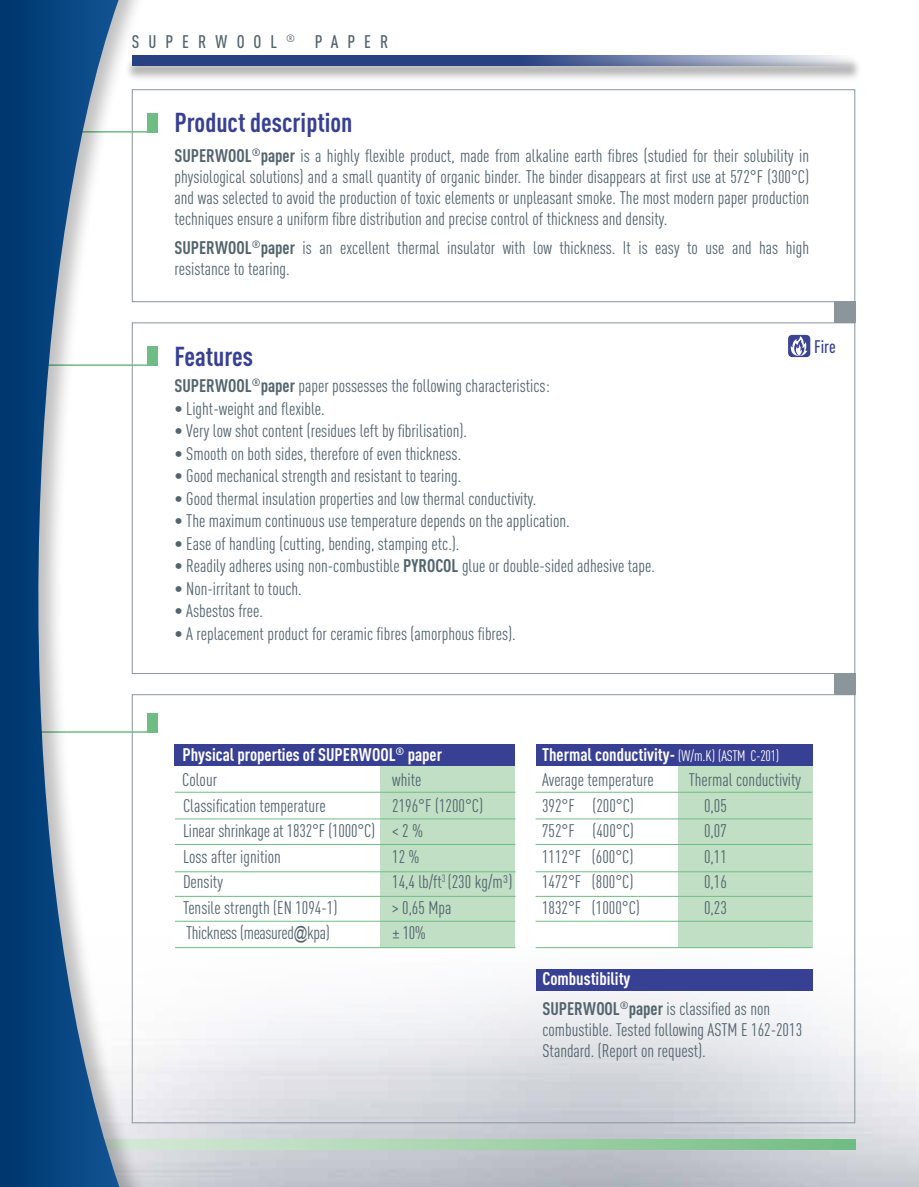
<style>
.page{position:relative;width:919px;height:1187px;background:#fff}
.page>*{position:absolute;margin:0;border:0;box-sizing:border-box;transform-origin:0 0}
.t1{font:700 27px "DIN Cond";color:#384093}
.t2{font:18px/21px "DIN Cond";color:#52646d}
.t3{font:700 18px/25.5px "DIN Cond";color:#fff}
.t4{font:18px "DIN Cond";letter-spacing:-.02em;color:#52646d}
.t5{font:500 18px "DIN Cond";letter-spacing:.5em;color:#52646d}
.t6{font:500 18px "DIN Cond";color:#3b4395}
.s1{font-weight:700}
.s2{font-weight:400;color:#52646d}
.s3{font-family:"Arial"}
.s4{font-weight:400;font-size:15px}
.s5{font-weight:700;color:#fff}
</style>
<div class="page">
<img style="left:166px;top:936px;width:752px;height:250px">
<div style="left:132px;top:89px;width:723px;height:213px;border:1px solid #8a959c"></div>
<div style="left:124px;top:56px;width:738px;height:26px;background:#000;opacity:.3"></div>
<svg style="left:166px;top:55px;width:689px;height:11px;background:#576a9b"></svg>
<div style="left:174px;top:735px;width:203px;height:212px;background:#fff"></div>
<div style="left:536px;top:735px;width:202px;height:212px;background:#fff"></div>
<div style="left:381px;top:765px;width:133px;height:182px;background:#c1dfc4"></div>
<div style="left:678px;top:765px;width:134px;height:182px;background:#c1dfc4"></div>
<div style="left:174px;top:744px;width:340px;height:21px;background:#384093"></div>
<div style="left:536px;top:744px;width:276px;height:21px;background:#384093"></div>
<div style="left:536px;top:968px;width:276px;height:22px;background:#384093"></div>
<svg style="left:166px;top:1139px;width:689px;height:10px;background:#a2d1aa"></svg>
<hr style="left:175px;top:818px;width:340px;height:1px;background:#6fbc85">
<hr style="left:175px;top:947px;width:340px;height:1px;background:#6fbc85">
<hr style="left:175px;top:844px;width:340px;height:1px;background:#6fbc85">
<hr style="left:175px;top:791px;width:340px;height:1px;background:#6fbc85">
<hr style="left:175px;top:871px;width:340px;height:1px;background:#6fbc85">
<hr style="left:175px;top:895px;width:340px;height:1px;background:#6fbc85">
<hr style="left:175px;top:920px;width:340px;height:1px;background:#6fbc85">
<hr style="left:535px;top:818px;width:277px;height:1px;background:#6fbc85">
<hr style="left:535px;top:947px;width:277px;height:1px;background:#6fbc85">
<hr style="left:535px;top:844px;width:277px;height:1px;background:#6fbc85">
<hr style="left:535px;top:791px;width:277px;height:1px;background:#6fbc85">
<hr style="left:535px;top:871px;width:277px;height:1px;background:#6fbc85">
<hr style="left:535px;top:895px;width:277px;height:1px;background:#6fbc85">
<hr style="left:535px;top:920px;width:277px;height:1px;background:#6fbc85">
<div style="left:833px;top:673px;width:22px;height:21px;background:#8a959c"></div>
<div style="left:833px;top:301px;width:22px;height:21px;background:#8a959c"></div>
<div style="left:0;top:0;width:166px;height:1186px;background:#000;opacity:.25"></div>
<svg style="left:0;top:0;width:119px;height:1186px"></svg>
<svg style="left:788px;top:335px;width:22px;height:22px"></svg>
<p class="t5" style="left:132px;top:31px;width:258px">SUPERWOOL <sup>®</sup> PAPER</p>
<h1 class="t1" style="left:174px;top:106px;width:179px">Product description</h1>
<p class="t2" style="left:174px;top:145px;width:636px;text-align:justify"><span class="s1">SUPERWOOL</span><sup>®</sup><span class="s1">paper</span> is a highly flexible product, made from alkaline earth fibres (studied for their solubility in physiological solutions) and a small quantity of organic binder. The binder disappears at first use at 572°F (300°C) and was selected to avoid the production of toxic elements or unpleasant smoke. The most modern paper production techniques ensure a uniform fibre distribution and precise control of thickness and density.</p>
<p class="t2" style="left:174px;top:237px;width:636px"><span class="s1">SUPERWOOL</span><sup>®</sup><span class="s1">paper</span> is an excellent thermal insulator with low thickness. It is easy to use and has high resistance to tearing.</p>
<h1 class="t1" style="left:174px;top:339px;width:80px">Features</h1>
<p class="t2" style="left:174px;top:375px;width:377px"><span class="s1">SUPERWOOL</span><sup>®</sup><span class="s1">paper</span> paper possesses the following characteristics:</p>
<p class="t2" style="left:174px;top:398px;width:152px">• Light-weight and flexible.</p>
<p class="t2" style="left:174px;top:420px;width:294px">• Very low shot content (residues left by fibrilisation).</p>
<p class="t2" style="left:174px;top:443px;width:288px">• Smooth on both sides, therefore of even thickness.</p>
<p class="t2" style="left:174px;top:465px;width:288px">• Good mechanical strength and resistant to tearing.</p>
<p class="t2" style="left:174px;top:488px;width:363px">• Good thermal insulation properties and low thermal conductivity.</p>
<p class="t2" style="left:174px;top:510px;width:397px">• The maximum continuous use temperature depends on the application.</p>
<p class="t2" style="left:174px;top:533px;width:286px">• Ease of handling (cutting, bending, stamping etc.).</p>
<p class="t2" style="left:174px;top:555px;width:482px">• Readily adheres using non-combustible <span class="s1">PYROCOL</span> glue or double-sided adhesive tape.</p>
<p class="t2" style="left:174px;top:578px;width:129px">• Non-irritant to touch.</p>
<p class="t2" style="left:174px;top:600px;width:90px">• Asbestos free.</p>
<p class="t2" style="left:174px;top:623px;width:343px">• A replacement product for ceramic fibres (amorphous fibres).</p>
<p class="t6" style="left:814px;top:335px;width:23px">Fire</p>
<p class="t3" style="left:182px;top:741px;width:261px">Physical properties of SUPERWOOL<sup>®</sup> paper<br><span class="s2">Colour</span></p>
<p class="t2" style="left:392px;top:769px;width:31px">white</p>
<p class="t2" style="left:183px;top:792px;width:301px;line-height:25.5px;text-indent:209px">2196°F (1200°C)<br>Linear shrinkage at 1832°F (1000°C) &lt; 2 %<br>Loss after ignition</p>
<p class="t2" style="left:183px;top:794px;width:144px">Classification temperature</p>
<p class="t2" style="left:392px;top:845px;width:29px">12 %</p>
<p class="t2" style="left:183px;top:871px;width:41px">Density</p>
<p class="t2" style="left:392px;top:871px;width:122px">14,4 lb/ft<sup>3</sup> (230 kg/m³)</p>
<p class="t2" style="left:183px;top:896px;width:156px">Tensile strength (EN 1094-1)</p>
<p class="t2" style="left:392px;top:896px;width:61px">&gt; 0,65 Mpa</p>
<p class="t4" style="left:186px;top:922px;width:145px">Thickness (measured<span class="s3">@</span>kpa)</p>
<p class="t2" style="left:392px;top:922px;width:35px">± 10%</p>
<p class="t3" style="left:542px;top:741px;width:238px">Thermal conductivity- <span class="s4">(W/m.K) (ASTM C-201)<br></span><span class="s2">Average temperature</span></p>
<p class="t2" style="left:688px;top:769px;width:114px">Thermal conductivity</p>
<p class="t2" style="left:542px;top:794px;width:93px">392°F (200°C)</p>
<p class="t2" style="left:704px;top:794px;width:24px">0,05</p>
<p class="t2" style="left:542px;top:820px;width:93px">752°F (400°C)</p>
<p class="t2" style="left:704px;top:820px;width:24px">0,07</p>
<p class="t2" style="left:542px;top:845px;width:93px">1112°F (600°C)</p>
<p class="t2" style="left:704px;top:845px;width:24px">0,11</p>
<p class="t2" style="left:542px;top:871px;width:93px">1472°F (800°C)</p>
<p class="t2" style="left:704px;top:871px;width:24px">0,16</p>
<p class="t2" style="left:542px;top:896px;width:99px">1832°F (1000°C)</p>
<p class="t2" style="left:704px;top:896px;width:24px">0,23</p>
<p class="t2" style="left:542px;top:963px;width:229px;line-height:29.5px"><span class="s5">Combustibility<br></span><span class="s1">SUPERWOOL</span><sup>®</sup><span class="s1">paper</span> is classified as non</p>
<p class="t2" style="left:542px;top:1018px;width:261px">combustible. Tested following ASTM E 162-2013<br>Standard. (Report on request).</p>
</div>
